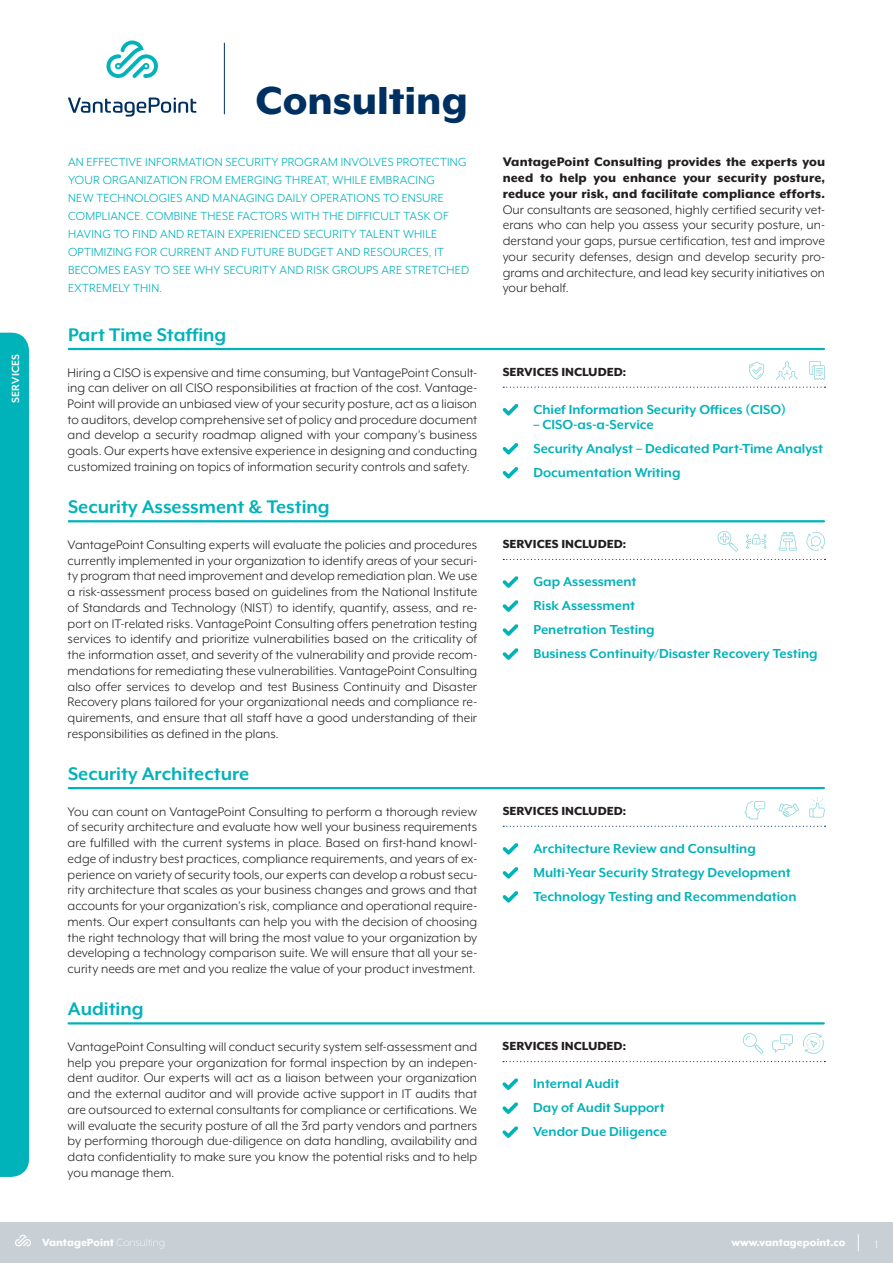
<style>
.page{position:relative;width:893px;height:1263px;background:#fff}
.page>*{position:absolute;margin:0;border:0;box-sizing:border-box;transform-origin:0 0}
.t1{font:800 45px "Mr Eaves XL Mod OT";color:#003062}
.t2{font:700 21px "Mr Eaves XL Mod OT";color:#00b2b9}
.t3{font:700 15px/24px "Mr Eaves XL Mod OT";color:#00b2b9}
.t4{font:14.25px/15.8px "Mr Eaves XL Mod OT";color:#231f20;text-align:justify}
.t5{font:800 14.25px/15.8px "Mr Eaves XL Mod OT";letter-spacing:.01em;color:#231f20;text-align:justify}
.t6{font:13.5px/18px "Mr Eaves XL Mod OT";letter-spacing:.02em;color:#00b2b9}
.t7{font:800 13.5px "Mr Eaves XL Mod OT";color:#231f20}
.t8{font:800 12px "Mr Eaves XL Mod OT";color:#fff}
.t9{font:700 12px "Mr Eaves XL Mod OT";letter-spacing:.015em;color:#fff}
.t10{font:12px "Mr Eaves XL Mod OT";color:#fff}
.s1{font-weight:300}
</style>
<div class="page">
<svg style="left:106px;top:41px;width:52px;height:37px"></svg>
<svg style="left:68px;top:97px;width:128px;height:20px"></svg>
<div style="left:0;top:1222px;width:893px;height:41px;background:#c9d0d5"></div>
<svg style="left:858px;top:1234px;width:1px;height:17px"></svg>
<svg style="left:15px;top:1235px;width:16px;height:11px"></svg>
<hr style="left:224px;top:43px;width:1px;height:71px;background:#003062">
<hr style="left:69px;top:348px;width:755px;height:2px;background:#00b2b9">
<hr style="left:69px;top:520px;width:755px;height:2px;background:#00b2b9">
<hr style="left:69px;top:787px;width:755px;height:2px;background:#00b2b9">
<hr style="left:69px;top:1022px;width:755px;height:2px;background:#00b2b9">
<svg style="left:503px;top:387px;width:322px;height:1px"></svg>
<svg style="left:503px;top:559px;width:322px;height:1px"></svg>
<svg style="left:503px;top:826px;width:322px;height:1px"></svg>
<svg style="left:503px;top:1061px;width:322px;height:1px"></svg>
<svg style="left:779px;top:532px;width:18px;height:19px"></svg>
<svg style="left:746px;top:534px;width:20px;height:15px"></svg>
<svg style="left:806px;top:532px;width:19px;height:19px"></svg>
<svg style="left:776px;top:361px;width:21px;height:19px"></svg>
<svg style="left:809px;top:361px;width:16px;height:19px"></svg>
<svg style="left:749px;top:362px;width:15px;height:17px"></svg>
<div style="left:0;top:333px;width:29px;height:844px;background:#00b2b9"></div>
<svg style="left:502px;top:404px;width:16px;height:11px"></svg>
<svg style="left:502px;top:443px;width:16px;height:11px"></svg>
<svg style="left:502px;top:467px;width:16px;height:11px"></svg>
<svg style="left:502px;top:576px;width:16px;height:12px"></svg>
<svg style="left:502px;top:600px;width:16px;height:12px"></svg>
<svg style="left:502px;top:624px;width:16px;height:12px"></svg>
<svg style="left:502px;top:648px;width:16px;height:12px"></svg>
<svg style="left:502px;top:843px;width:16px;height:12px"></svg>
<svg style="left:502px;top:867px;width:16px;height:12px"></svg>
<svg style="left:502px;top:891px;width:16px;height:12px"></svg>
<svg style="left:502px;top:1078px;width:16px;height:12px"></svg>
<svg style="left:502px;top:1102px;width:16px;height:12px"></svg>
<svg style="left:502px;top:1126px;width:16px;height:12px"></svg>
<svg style="left:744px;top:801px;width:21px;height:18px"></svg>
<svg style="left:778px;top:803px;width:21px;height:14px"></svg>
<svg style="left:809px;top:797px;width:16px;height:20px"></svg>
<svg style="left:743px;top:1033px;width:20px;height:21px"></svg>
<svg style="left:772px;top:1034px;width:21px;height:18px"></svg>
<svg style="left:803px;top:1033px;width:21px;height:21px"></svg>
<svg style="left:717px;top:531px;width:21px;height:20px"></svg>
<p class="t9" style="left:10px;top:403px;width:50px;rotate:-90deg">SERVICES</p>
<h1 class="t1" style="left:256px;top:78px;width:214px">Consulting</h1>
<p class="t6" style="left:68px;top:153px;width:403px">AN EFFECTIVE INFORMATION SECURITY PROGRAM INVOLVES PROTECTING YOUR ORGANIZATION FROM EMERGING THREAT, WHILE EMBRACING<br>NEW TECHNOLOGIES AND MANAGING DAILY OPERATIONS TO ENSURE COMPLIANCE. COMBINE THESE FACTORS WITH THE DIFFICULT TASK OF HAVING TO FIND AND RETAIN EXPERIENCED SECURITY TALENT WHILE OPTIMIZING FOR CURRENT AND FUTURE BUDGET AND RESOURCES, IT BECOMES EASY TO SEE WHY SECURITY AND RISK GROUPS ARE STRETCHED EXTREMELY THIN.</p>
<p class="t5" style="left:503px;top:154px;width:324px">VantagePoint Consulting provides the experts you need to help you enhance your security posture, reduce your risk, and facilitate compliance efforts.</p>
<p class="t4" style="left:503px;top:201px;width:324px">Our consultants are seasoned, highly certified security vet&shy;erans who can help you assess your security posture, un&shy;derstand your gaps, pursue certification, test and improve your security defenses, design and develop security pro&shy;grams and architecture, and lead key security initiatives on your behalf.</p>
<h2 class="t2" style="left:68px;top:324px;width:160px">Part Time Staffing</h2>
<p class="t4" style="left:68px;top:364px;width:411px">Hiring a CISO is expensive and time consuming, but VantagePoint Consult&shy;ing can deliver on all CISO responsibilities at fraction of the cost. Vantage-Point will provide an unbiased view of your security posture, act as a liaison to auditors, develop comprehensive set of policy and procedure document and develop a security roadmap aligned with your company’s business goals. Our experts have extensive experience in designing and conducting customized training on topics of information security controls and safety.</p>
<h2 class="t2" style="left:68px;top:496px;width:263px">Security Assessment &amp; Testing</h2>
<p class="t4" style="left:68px;top:537px;width:411px">VantagePoint Consulting experts will evaluate the policies and procedures currently implemented in your organization to identify areas of your securi&shy;ty program that need improvement and develop remediation plan. We use a risk-assessment process based on guidelines from the National Institute of Standards and Technology (NIST) to identify, quantify, assess, and re&shy;port on IT-related risks. VantagePoint Consulting offers penetration testing services to identify and prioritize vulnerabilities based on the criticality of the information asset, and severity of the vulnerability and provide recom&shy;mendations for remediating these vulnerabilities. VantagePoint Consulting also offer services to develop and test Business Continuity and Disaster Recovery plans tailored for your organizational needs and compliance re&shy;quirements, and ensure that all staff have a good understanding of their responsibilities as defined in the plans.</p>
<h2 class="t2" style="left:68px;top:763px;width:183px">Security Architecture</h2>
<p class="t4" style="left:68px;top:803px;width:411px">You can count on VantagePoint Consulting to perform a thorough review of security architecture and evaluate how well your business requirements are fulfilled with the current systems in place. Based on first-hand knowl&shy;edge of industry best practices, compliance requirements, and years of ex&shy;perience on variety of security tools, our experts can develop a robust secu&shy;rity architecture that scales as your business changes and grows and that accounts for your organization’s risk, compliance and operational require&shy;ments. Our expert consultants can help you with the decision of choosing the right technology that will bring the most value to your organization by developing a technology comparison suite. We will ensure that all your se&shy;curity needs are met and you realize the value of your product investment.</p>
<h2 class="t2" style="left:68px;top:999px;width:77px">Auditing</h2>
<p class="t4" style="left:68px;top:1039px;width:411px">VantagePoint Consulting will conduct security system self-assessment and help you prepare your organization for formal inspection by an indepen&shy;dent auditor. Our experts will act as a liaison between your organization and the external auditor and will provide active support in IT audits that are outsourced to external consultants for compliance or certifications. We will evaluate the security posture of all the 3rd party vendors and partners by performing thorough due-diligence on data handling, availability and data confidentiality to make sure you know the potential risks and to help you manage them.</p>
<p class="t7" style="left:503px;top:365px;width:125px">SERVICES INCLUDED:</p>
<p class="t3" style="left:533px;top:397px;width:254px">Chief Information Security Offices (CISO)</p>
<p class="t3" style="left:533px;top:412px;width:291px">– CISO-as-a-Service<br>Security Analyst – Dedicated Part-Time Analyst<br>Documentation Writing</p>
<p class="t7" style="left:503px;top:537px;width:125px">SERVICES INCLUDED:</p>
<p class="t3" style="left:533px;top:570px;width:286px">Gap Assessment<br>Risk Assessment<br>Penetration Testing<br>Business Continuity/Disaster Recovery Testing</p>
<p class="t7" style="left:503px;top:804px;width:125px">SERVICES INCLUDED:</p>
<p class="t3" style="left:533px;top:837px;width:265px">Architecture Review and Consulting<br>Multi-Year Security Strategy Development<br>Technology Testing and Recommendation</p>
<p class="t7" style="left:502px;top:1039px;width:125px">SERVICES INCLUDED:</p>
<p class="t3" style="left:533px;top:1072px;width:135px">Internal Audit<br>Day of Audit Support<br>Vendor Due Diligence</p>
<p class="t8" style="left:42px;top:1237px;width:124px">VantagePoint <span class="s1">Consulting</span></p>
<p class="t8" style="left:731px;top:1237px;width:116px">www.vantagepoint.co</p>
<p class="t10" style="left:875px;top:1238px;width:4px">1</p>
</div>
